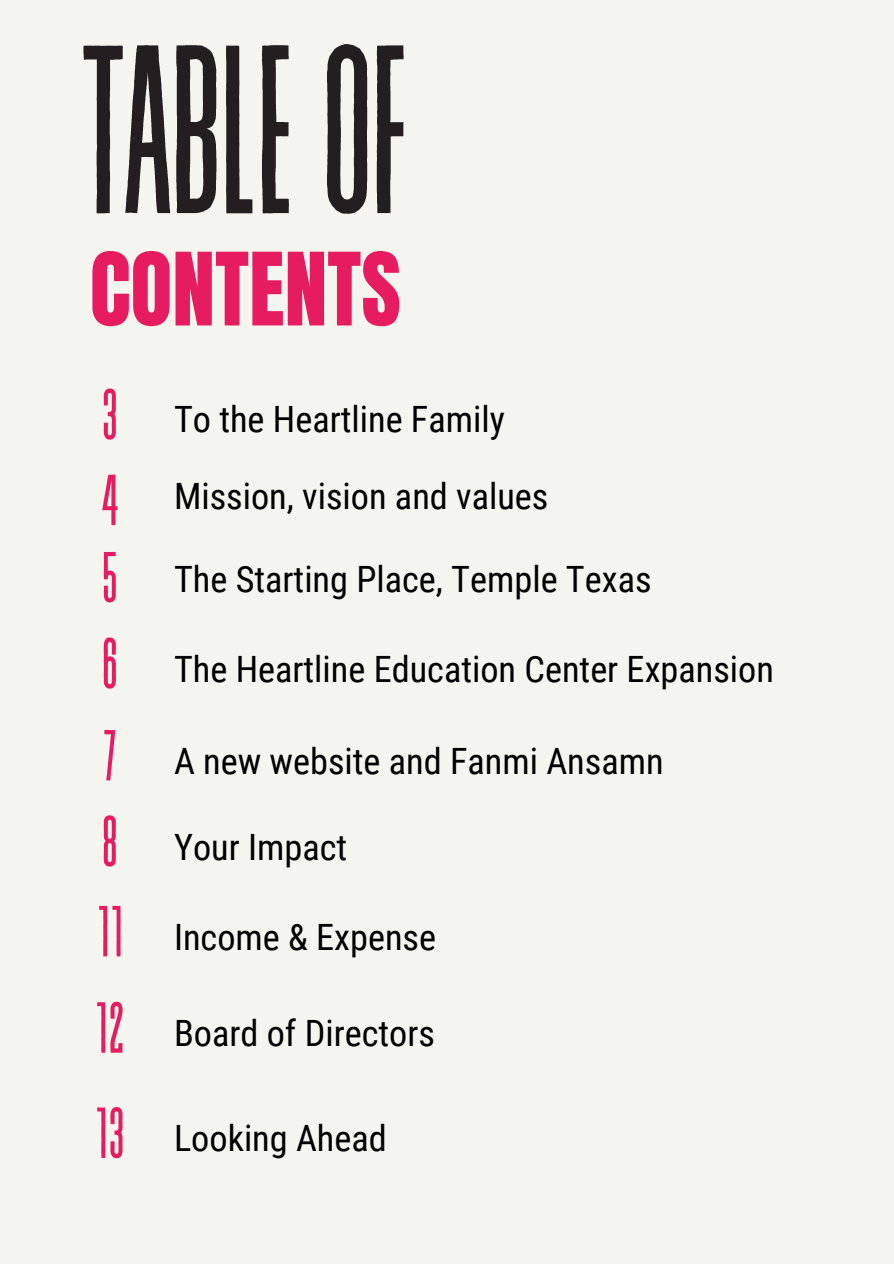
<style>
.page{position:relative;width:894px;height:1264px;background:#fff}
.page>*{position:absolute;margin:0;border:0;box-sizing:border-box;transform-origin:0 0}
.t1{font:239.1px "Revive 80 Tall";letter-spacing:-.03em;color:#231f20}
.t2{font:85.95px "Anton";color:#e61b60}
.t3{font:72px "Revive 80 Tall";color:#e61b60}
.t4{font:36.3px "Roboto Condensed";color:#000}
</style>
<div class="page">
<div style="left:0;top:0;width:893px;height:1263px;background:#f5f5ef"></div>
<p class="t1" style="left:79px;top:8px;width:335px">TABLEOF</p>
<p class="t2" style="left:90px;top:228px;width:312px">CONTENTS</p>
<p class="t3" style="left:101px;top:378px;width:19px">3</p>
<p class="t3" style="left:100px;top:463px;width:22px">4</p>
<p class="t3" style="left:101px;top:541px;width:19px">5</p>
<p class="t3" style="left:101px;top:626px;width:19px">6</p>
<p class="t3" style="left:102px;top:718px;width:17px">7</p>
<p class="t3" style="left:101px;top:804px;width:19px">8</p>
<p class="t3" style="left:97px;top:894px;width:28px">11</p>
<p class="t3" style="left:95px;top:991px;width:32px">12</p>
<p class="t3" style="left:95px;top:1096px;width:32px">13</p>
<p class="t4" style="left:174px;top:398px;width:332px">To the Heartline Family</p>
<p class="t4" style="left:174px;top:475px;width:376px">Mission, vision and values</p>
<p class="t4" style="left:174px;top:558px;width:479px">The Starting Place, Temple Texas</p>
<p class="t4" style="left:174px;top:648px;width:601px">The Heartline Education Center Expansion</p>
<p class="t4" style="left:174px;top:740px;width:491px">A new website and Fanmi Ansamn</p>
<p class="t4" style="left:174px;top:826px;width:175px">Your Impact</p>
<p class="t4" style="left:174px;top:916px;width:263px">Income &amp; Expense</p>
<p class="t4" style="left:174px;top:1012px;width:262px">Board of Directors</p>
<p class="t4" style="left:174px;top:1117px;width:214px">Looking Ahead</p>
</div>
